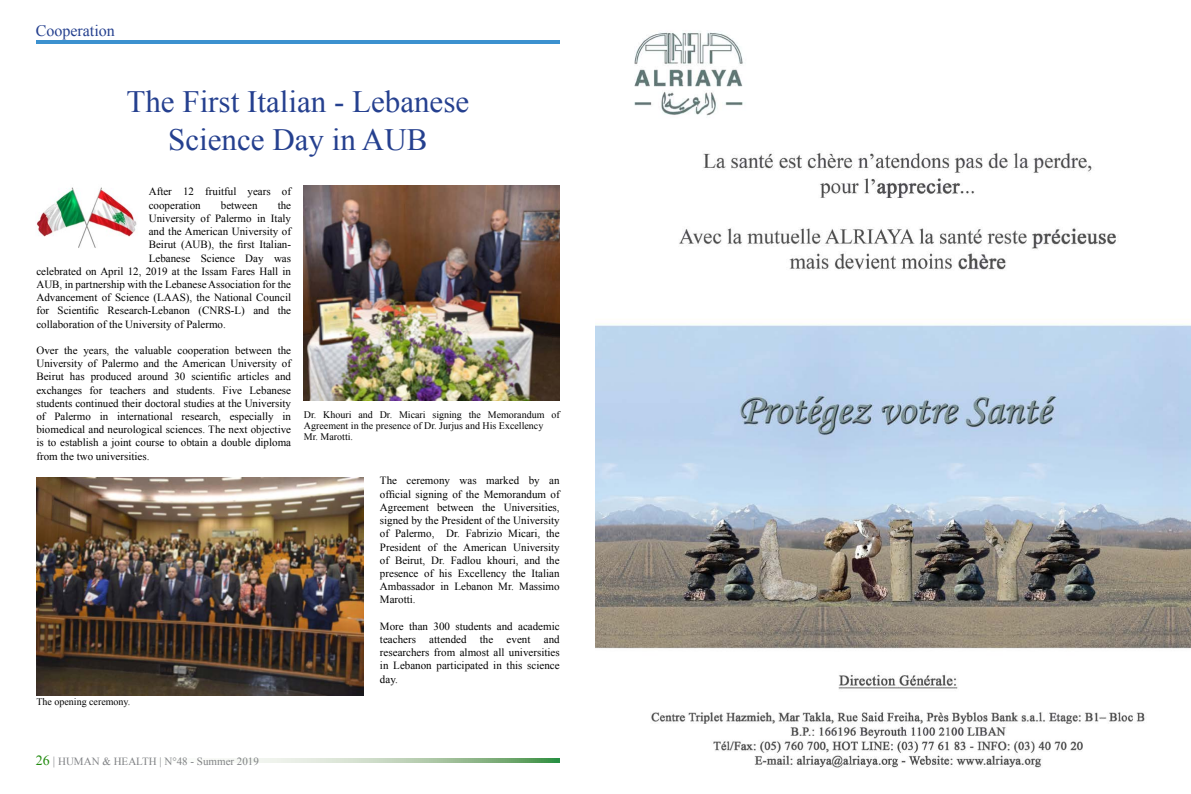
<style>
.page{position:relative;width:1191px;height:794px;background:#fff}
.page>*{position:absolute;margin:0;border:0;box-sizing:border-box;transform-origin:0 0}
.t1{font:31px/38px "Times New Roman";color:#25408f;text-align:center}
.t2{font:16px "Times New Roman";color:#25408f}
.t3{font:11px/13.2px "Times New Roman";color:#000;text-align:justify}
.t4{font:11px "Times New Roman";color:#808285}
.t5{font:10px/11px "Times New Roman";color:#000}
.s1{font-size:14px;color:#228b0f}
.s2{font-size:12px}
</style>
<div class="page">
<svg style="left:229px;top:758px;width:330px;height:5px;background:#b4cfb1"></svg>
<hr style="left:36px;top:41px;width:523px;height:3px;background:#3c91cf">
<img style="left:36px;top:477px;width:327px;height:218px">
<img style="left:36px;top:187px;width:101px;height:61px">
<img style="left:304px;top:186px;width:255px;height:214px">
<img style="left:595px;top:31px;width:596px;height:737px">
<h2 class="t2" style="left:36px;top:20px;width:81px">Cooperation</h2>
<h1 class="t1" style="left:126px;top:82px;width:344px">The First Italian - Lebanese<br>Science Day in AUB</h1>
<p class="t3" style="left:149px;top:185px;width:144px">After 12 fruitful years of cooperation</p>
<p class="t3" style="left:221px;top:198px;width:38px">between</p>
<p class="t3" style="left:278px;top:198px;width:15px">the</p>
<p class="t3" style="left:149px;top:211px;width:144px">University of Palermo in Italy</p>
<p class="t3" style="left:149px;top:225px;width:144px">and the American University of</p>
<p class="t3" style="left:149px;top:238px;width:144px">Beirut (AUB), the first Italian-</p>
<p class="t3" style="left:149px;top:251px;width:144px">Lebanese Science Day was</p>
<p class="t3" style="left:36px;top:264px;width:256px">celebrated on April 12, 2019 at the Issam Fares Hall in</p>
<p class="t3" style="left:36px;top:277px;width:256px">AUB, in partnership with the Lebanese Association for the</p>
<p class="t3" style="left:36px;top:291px;width:256px">Advancement of Science (LAAS), the National Council</p>
<p class="t3" style="left:36px;top:304px;width:256px">for Scientific Research-Lebanon (CNRS-L) and the</p>
<p class="t3" style="left:36px;top:317px;width:191px">collaboration of the University of Palermo.</p>
<p class="t3" style="left:36px;top:343px;width:256px">Over the years, the valuable cooperation between the University of Palermo and the American University of Beirut has produced around 30 scientific articles and exchanges for teachers and students. Five Lebanese students continued their doctoral studies at the University of Palermo in international research, especially in biomedical and neurological sciences. The next objective is to establish a joint course to obtain a double diploma from the two universities.</p>
<p class="t5" style="left:304px;top:409px;width:257px">Dr. Khouri and Dr. Micari signing the Memorandum of<br>Agreement in the presence of Dr. Jurjus and His Excellency<br>Mr. Marotti.</p>
<p class="t5" style="left:36px;top:696px;width:96px">The opening ceremony.</p>
<p class="t4" style="left:36px;top:754px;width:224px"><span class="s1">26</span> <span class="s2">|</span> HUMAN &amp; HEALTH | N°48 - Summer 2019</p>
<p class="t3" style="left:380px;top:474px;width:181px">The ceremony was marked by an official signing of the Memorandum of Agreement between the Universities, signed by the President of the University of Palermo, Dr. Fabrizio Micari, the President of the American University of Beirut, Dr. Fadlou khouri, and the presence of his Excellency the Italian Ambassador in Lebanon Mr. Massimo Marotti.</p>
<p class="t3" style="left:380px;top:619px;width:181px">More than 300 students and academic teachers attended the event and researchers from almost all universities in Lebanon participated in this science day.</p>
</div>
